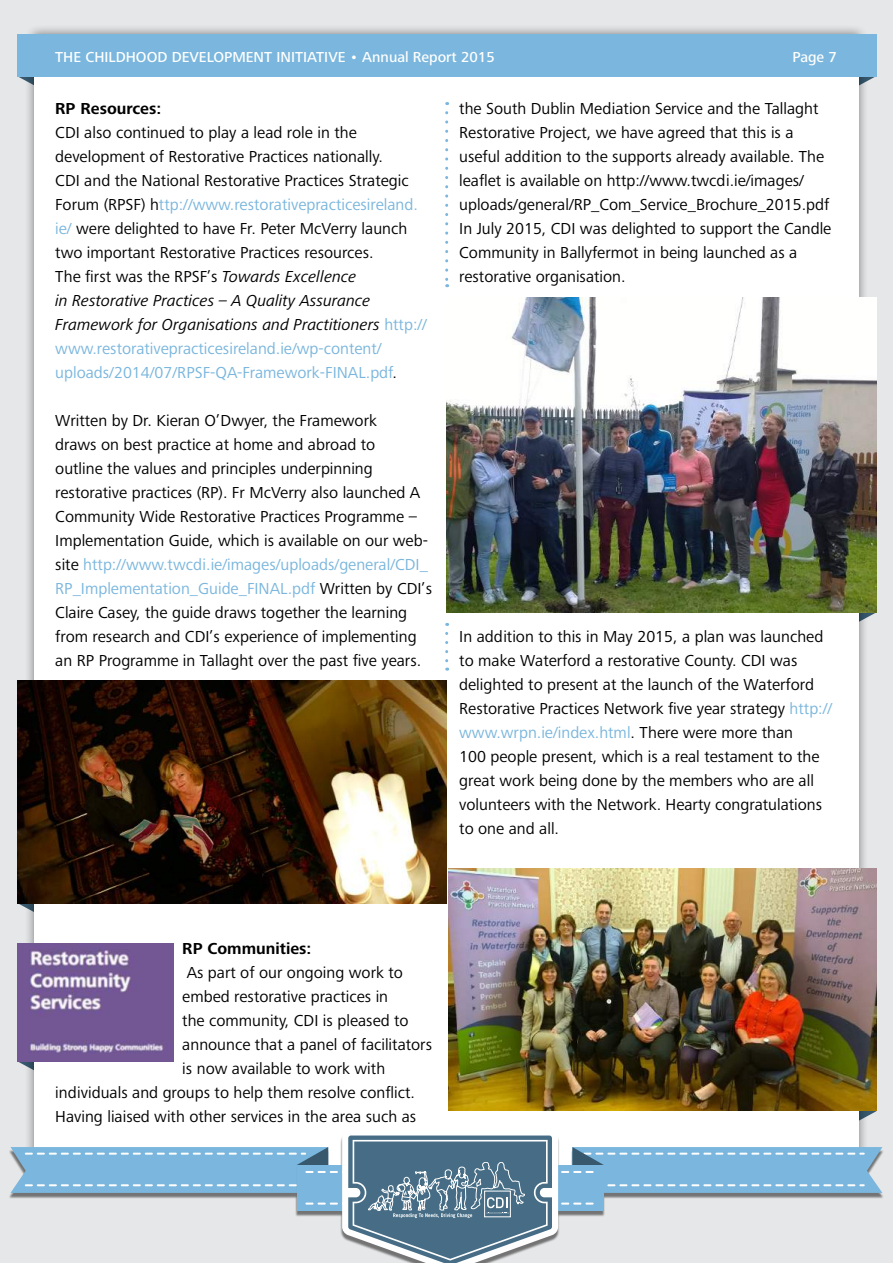
<style>
.page{position:relative;width:893px;height:1263px;background:#e6e7e8}
.page>*{position:absolute;margin:0;border:0;box-sizing:border-box;transform-origin:0 0}
.t1{font:16.5px/24px "Frutiger Next Pro";color:#000}
.t2{font:700 16.5px "Frutiger Next Pro";color:#000}
.t3{font:500 15px "Frutiger Next Pro";color:#fff}
.s1{color:#7ab6dd}
.s2{font-style:italic}
</style>
<div class="page">
<svg style="left:869px;top:613px;width:6px;height:4px"></svg>
<svg style="left:869px;top:1110px;width:7px;height:5px"></svg>
<svg style="left:17px;top:1061px;width:7px;height:4px"></svg>
<svg style="left:17px;top:903px;width:7px;height:4px"></svg>
<svg style="left:869px;top:77px;width:6px;height:3px"></svg>
<div style="left:24px;top:24px;width:845px;height:1161px;background:#000;opacity:.45"></div>
<div style="left:34px;top:34px;width:825px;height:1142px;background:#fff"></div>
<div style="left:17px;top:34px;width:859px;height:43px;background:#7ab6dd"></div>
<svg style="left:11px;top:1129px;width:871px;height:134px"></svg>
<img style="left:17px;top:944px;width:157px;height:117px">
<svg style="left:445px;top:633px;width:3px;height:38px"></svg>
<svg style="left:445px;top:113px;width:3px;height:174px"></svg>
<img style="left:17px;top:680px;width:429px;height:223px">
<img style="left:447px;top:297px;width:429px;height:316px">
<img style="left:448px;top:869px;width:428px;height:241px">
<p class="t3" style="left:55px;top:48px;width:441px">THE CHILDHOOD DEVELOPMENT INITIATIVE • Annual Report 2015</p>
<p class="t3" style="left:792px;top:48px;width:46px">Page 7</p>
<p class="t2" style="left:55px;top:99px;width:107px">RP Resources:</p>
<p class="t1" style="left:55px;top:120px;width:373px">CDI also continued to play a lead role in the development of Restorative Practices nationally.<br>CDI and the National Restorative Practices Strategic Forum (RPSF) h<span class="s1">ttp://www.restorativepracticesireland. ie/</span> were delighted to have Fr. Peter McVerry launch two important Restorative Practices resources.<br>The first was the RPSF’s <span class="s2">Towards Excellence<br>in Restorative Practices – A Quality Assurance Framework for Organisations and Practitioners</span> <span class="s1">http:// www.restorativepracticesireland.ie/wp-content/ uploads/2014/07/RPSF-QA-Framework-FINAL.pdf</span>.</p>
<p class="t1" style="left:55px;top:409px;width:378px">Written by Dr. Kieran O’Dwyer, the Framework<br>draws on best practice at home and abroad to<br>outline the values and principles underpinning restorative practices (RP). Fr McVerry also launched A Community Wide Restorative Practices Programme – Implementation Guide, which is available on our web&shy;site <span class="s1">http://www.twcdi.ie/images/uploads/general/CDI_ RP_Implementation_Guide_FINAL.pdf</span> Written by CDI’s Claire Casey, the guide draws together the learning from research and CDI’s experience of implementing an RP Programme in Tallaght over the past five years.</p>
<p class="t1" style="left:459px;top:97px;width:374px">the South Dublin Mediation Service and the Tallaght Restorative Project, we have agreed that this is a useful addition to the supports already available. The leaflet is available on http://www.twcdi.ie/images/ uploads/general/RP_Com_Service_Brochure_2015.pdf In July 2015, CDI was delighted to support the Candle Community in Ballyfermot in being launched as a restorative organisation.</p>
<p class="t1" style="left:459px;top:625px;width:375px">In addition to this in May 2015, a plan was launched to make Waterford a restorative County. CDI was delighted to present at the launch of the Waterford Restorative Practices Network five year strategy <span class="s1">http:// www.wrpn.ie/index.html</span>. There were more than<br>100 people present, which is a real testament to the great work being done by the members who are all volunteers with the Network. Hearty congratulations to one and all.</p>
<p class="t2" style="left:182px;top:939px;width:131px">RP Communities:</p>
<p class="t1" style="left:187px;top:961px;width:218px">As part of our ongoing work to</p>
<p class="t1" style="left:182px;top:985px;width:207px">embed restorative practices in</p>
<p class="t1" style="left:182px;top:1009px;width:228px">the community, CDI is pleased to</p>
<p class="t1" style="left:182px;top:1033px;width:251px">announce that a panel of facilitators</p>
<p class="t1" style="left:182px;top:1057px;width:204px">is now available to work with</p>
<p class="t1" style="left:55px;top:1081px;width:361px">individuals and groups to help them resolve conflict.</p>
<p class="t1" style="left:55px;top:1105px;width:362px">Having liaised with other services in the area such as</p>
</div>
